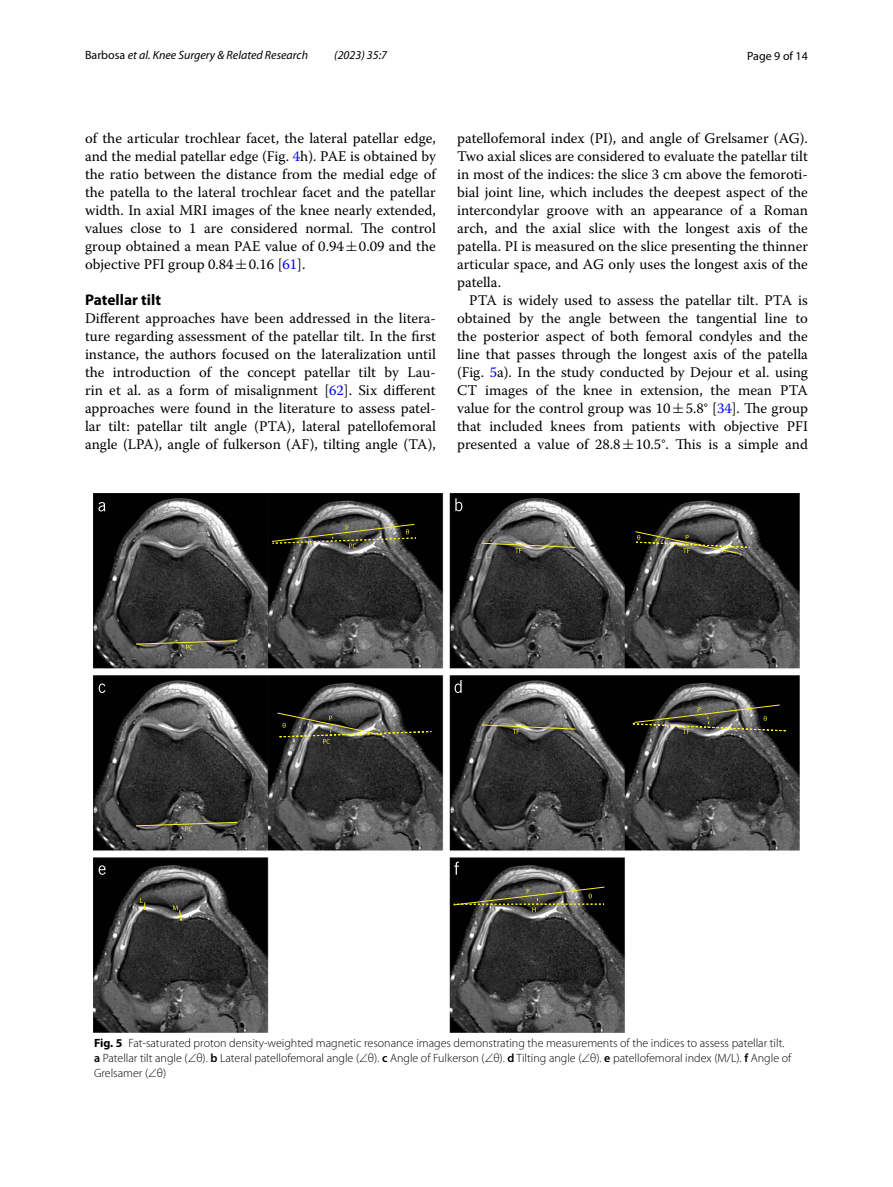
<style>
.page{position:relative;width:893px;height:1187px;background:#fff}
.page>*{position:absolute;margin:0;border:0;box-sizing:border-box;transform-origin:0 0}
.t1{font:700 15.45px "Myriad Pro";color:#000}
.t2{font:14.7px/18px "Warnock Pro";color:#000;text-align:justify}
.t3{font:300 12px/15px "Myriad Pro";color:#000}
.t4{font:italic 12px "Myriad Pro";color:#000}
.t5{font:12px "Myriad Pro";color:#000}
.s1{font-style:normal}
.s2{color:#00f}
.s3{font-family:"MTSY"}
.s4{font-weight:700}
.s5{font-weight:600}
</style>
<div class="page">
<img style="left:93px;top:493px;width:706px;height:538px">
<svg style="left:140px;top:898px;width:42px;height:22px"></svg>
<svg style="left:135px;top:640px;width:103px;height:9px"></svg>
<svg style="left:481px;top:542px;width:95px;height:11px"></svg>
<svg style="left:135px;top:821px;width:103px;height:10px"></svg>
<svg style="left:481px;top:724px;width:95px;height:10px"></svg>
<svg style="left:271px;top:523px;width:145px;height:25px;background:#4f4d3e"></svg>
<svg style="left:635px;top:531px;width:116px;height:23px;background:#5d5c4b"></svg>
<svg style="left:277px;top:712px;width:155px;height:31px;background:#49483d"></svg>
<svg style="left:453px;top:886px;width:152px;height:25px;background:#4a493a"></svg>
<svg style="left:632px;top:704px;width:155px;height:29px;background:#4a493b"></svg>
<svg style="left:98px;top:502px;width:7px;height:9px"></svg>
<svg style="left:455px;top:498px;width:7px;height:13px"></svg>
<svg style="left:99px;top:683px;width:6px;height:10px"></svg>
<svg style="left:455px;top:680px;width:7px;height:13px"></svg>
<svg style="left:99px;top:865px;width:7px;height:9px"></svg>
<svg style="left:454px;top:861px;width:5px;height:13px"></svg>
<p class="t4" style="left:85px;top:48px;width:225px"><span class="s1">Barbosa</span> et al. Knee Surgery &amp; Related Research</p>
<p class="t4" style="left:334px;top:48px;width:54px">(2023) 35:7</p>
<p class="t5" style="left:747px;top:48px;width:62px">Page 9 of 14</p>
<p class="t2" style="left:85px;top:128px;width:352px">of the articular trochlear facet, the lateral patellar edge, and the medial patellar edge (Fig. <span class="s2">4</span>h). PAE is obtained by the ratio between the distance from the medial edge of the patella to the lateral trochlear facet and the patellar width. In axial MRI images of the knee nearly extended, values close to 1 are considered normal. The control group obtained a mean PAE value of 0.94<span class="s3">±</span>0.09 and the objective PFI group 0.84<span class="s3">±</span>0.16 [<span class="s2">61</span>].</p>
<p class="t1" style="left:85px;top:289px;width:77px">Patellar tilt</p>
<p class="t2" style="left:85px;top:308px;width:352px">Different approaches have been addressed in the litera&shy;ture regarding assessment of the patellar tilt. In the first instance, the authors focused on the lateralization until the introduction of the concept patellar tilt by Lau&shy;rin et al. as a form of misalignment [<span class="s2">62</span>]. Six different approaches were found in the literature to assess patel&shy;lar tilt: patellar tilt angle (PTA), lateral patellofemoral angle (LPA), angle of fulkerson (AF), tilting angle (TA),</p>
<p class="t2" style="left:457px;top:128px;width:352px">patellofemoral index (PI), and angle of Grelsamer (AG).<br>Two axial slices are considered to evaluate the patellar tilt in most of the indices: the slice 3 cm above the femoroti&shy;bial joint line, which includes the deepest aspect of the intercondylar groove with an appearance of a Roman arch, and the axial slice with the longest axis of the patella. PI is measured on the slice presenting the thinner articular space, and AG only uses the longest axis of the patella.</p>
<p class="t2" style="left:457px;top:290px;width:352px;text-indent:12px">PTA is widely used to assess the patellar tilt. PTA is obtained by the angle between the tangential line to the posterior aspect of both femoral condyles and the line that passes through the longest axis of the patella (Fig. <span class="s2">5</span>a). In the study conducted by Dejour et al. using CT images of the knee in extension, the mean PTA value for the control group was 10<span class="s3">±</span>5.8° [<span class="s2">34</span>]. The group that included knees from patients with objective PFI presented a value of 28.8<span class="s3">±</span>10.5°. This is a simple and</p>
<p class="t3" style="left:94px;top:1035px;width:699px"><span class="s4">Fig. 5</span> Fat-saturated proton density-weighted magnetic resonance images demonstrating the measurements of the indices to assess patellar tilt. <span class="s5">a</span> Patellar tilt angle (∠θ). <span class="s5">b</span> Lateral patellofemoral angle (∠θ). <span class="s5">c</span> Angle of Fulkerson (∠θ). <span class="s5">d</span> Tilting angle (∠θ). <span class="s5">e</span> patellofemoral index (M/L). <span class="s5">f</span> Angle of<br>Grelsamer (∠θ)</p>
</div>
